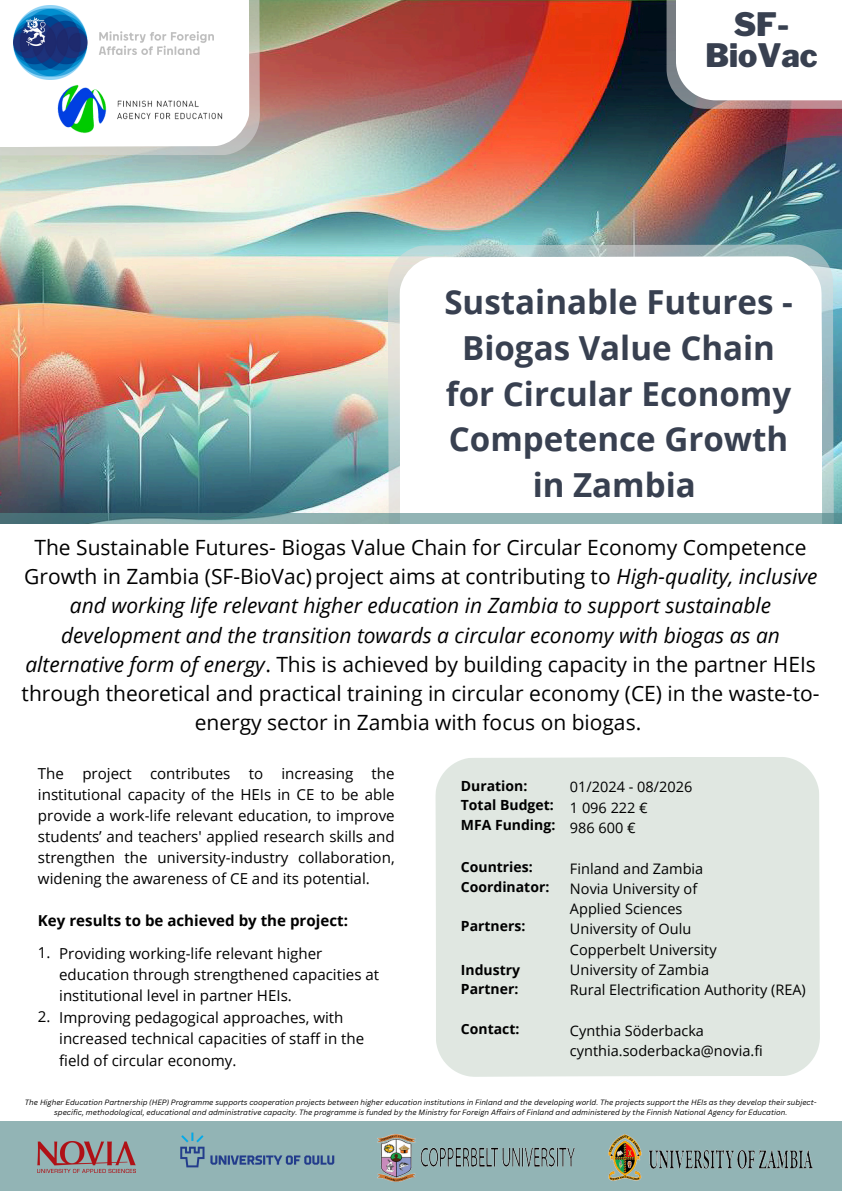
<style>
.page{position:relative;width:842px;height:1191px;background:#fff}
.page>*{position:absolute;margin:0;border:0;box-sizing:border-box;transform-origin:0 0}
.t1{font:700 33.1px/45.8px "Open Sans";color:#384050;text-align:center}
.t2{font:900 32.1px/31.5px "Libre Franklin";color:#384050;text-align:center}
.t3{font:21px/29.2px "Open Sans";color:#000;text-align:center}
.t4{font:15.1px/20.9px "Open Sans";color:#000}
.t5{font:700 15.1px "Open Sans";color:#000}
.t6{font:14.5px/20.2px "Open Sans";color:#000}
.t7{font:700 14px/19.5px "Open Sans";color:#000}
.t8{font:italic 7.5px/10px "Canva Sans";color:#000;text-align:center}
.s1{font-style:italic}
</style>
<div class="page">
<img style="left:0;top:0;width:842px;height:513px">
<svg style="left:666px;top:0;width:176px;height:109px;background:#86777d"></svg>
<div style="left:676px;top:0;width:166px;height:100px;background:#fff"></div>
<svg style="left:388px;top:244px;width:446px;height:269px;background:#afc6c7"></svg>
<svg style="left:399px;top:256px;width:424px;height:257px"></svg>
<svg style="left:0;top:513px;width:842px;height:11px;background:#7da2a5"></svg>
<div style="left:0;top:1121px;width:842px;height:69px;background:#92b4b5"></div>
<svg style="left:0;top:0;width:260px;height:156px;background:#c0bdb5"></svg>
<svg style="left:0;top:0;width:249px;height:148px"></svg>
<img style="left:13px;top:6px;width:200px;height:74px">
<img style="left:56px;top:84px;width:168px;height:50px">
<div style="left:435px;top:757px;width:385px;height:319px;background:#e0e7e1"></div>
<img style="left:38px;top:1141px;width:97px;height:31px">
<img style="left:180px;top:1132px;width:155px;height:36px">
<img style="left:609px;top:1134px;width:204px;height:45px">
<img style="left:378px;top:1134px;width:196px;height:47px">
<h3 class="t2" style="left:705px;top:9px;width:114px">SF-<br>BioVac</h3>
<p class="t1" style="left:444px;top:278px;width:350px">Sustainable Futures -<br>Biogas Value Chain for Circular Economy<br>Competence Growth in Zambia</p>
<h3 class="t3" style="left:22px;top:532px;width:799px">The Sustainable Futures- Biogas Value Chain for Circular Economy Competence Growth in Zambia (SF-BioVac)project aims at contributing to <span class="s1">High-quality, inclusive and working life relevant higher education in Zambia to support sustainable development and the transition towards a circular economy with biogas as an alternative form of energy</span>. This is achieved by building capacity in the partner HEIs through theoretical and practical training in circular economy (CE) in the waste-to&shy;energy sector in Zambia with focus on biogas.</h3>
<h4 class="t4" style="left:38px;top:763px;width:358px;text-align:justify">The project contributes to increasing the institutional capacity of the HEIs in CE to be able provide a work-life relevant education, to improve students’ and teachers' applied research skills and strengthen the university-industry collaboration, widening the awareness of CE and its potential.</h4>
<h4 class="t5" style="left:38px;top:909px;width:311px">Key results to be achieved by the project:</h4>
<h4 class="t4" style="left:38px;top:941px;width:14px">1.</h4>
<p class="t4" style="left:59px;top:942px;width:322px">Providing working-life relevant higher education through strengthened capacities at institutional level in partner HEIs.</p>
<p class="t4" style="left:59px;top:1006px;width:307px">Improving pedagogical approaches, with increased technical capacities of staff in the field of circular economy.</p>
<p class="t4" style="left:38px;top:1005px;width:14px">2.</p>
<h4 class="t7" style="left:461px;top:775px;width:96px">Duration:<br>Total Budget:<br>MFA Funding:</h4>
<h3 class="t7" style="left:461px;top:857px;width:90px">Countries:<br>Coordinator:</h3>
<h4 class="t7" style="left:461px;top:915px;width:66px">Partners:</h4>
<h4 class="t7" style="left:461px;top:959px;width:61px">Industry<br>Partner:</h4>
<h4 class="t7" style="left:461px;top:1018px;width:60px">Contact:</h4>
<h1 class="t6" style="left:570px;top:776px;width:124px">01/2024 - 08/2026<br>1 096 222 €<br>986 600 €</h1>
<h1 class="t6" style="left:570px;top:857px;width:237px">Finland and Zambia<br>Novia University of<br>Applied Sciences<br>University of Oulu<br>Copperbelt University<br>University of Zambia<br>Rural Electrification Authority (REA)</h1>
<h2 class="t6" style="left:570px;top:1019px;width:194px">Cynthia Söderbacka cynthia.soderbacka@novia.fi</h2>
<p class="t8" style="left:25px;top:1096px;width:793px">The Higher Education Partnership (HEP) Programme supports cooperation projects between higher education institutions in Finland and the developing world. The projects support the HEIs as they develop their subject&shy;specific, methodological, educational and administrative capacity. The programme is funded by the Ministry for Foreign Affairs of Finland and administered by the Finnish National Agency for Education.</p>
</div>
